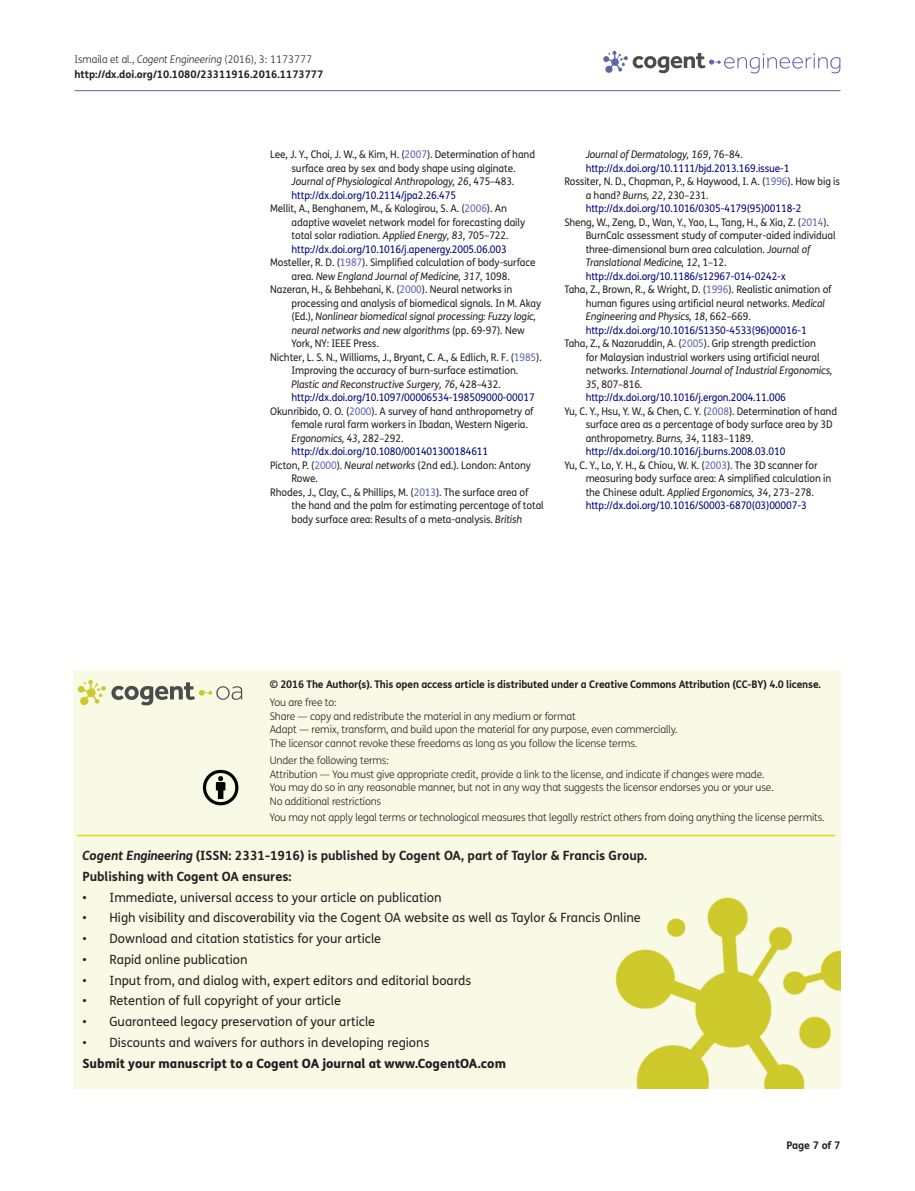
<style>
.page{position:relative;width:915px;height:1191px;background:#fff}
.page>*{position:absolute;margin:0;border:0;box-sizing:border-box;transform-origin:0 0}
.t1{font:12.75px "FS Me Pro";color:#231f20}
.t2{font:700 12.75px/20.7px "FS Me Pro";color:#231f20}
.t3{font:800 12.75px "FS Me Pro";color:#231f20}
.t4{font:10.5px "FS Me Pro";letter-spacing:-.01em;color:#231f20;scale:.95 1}
.t5{font:300 10.5px/13.5px "FS Me Pro";letter-spacing:-.015em;color:#231f20}
.t6{font:10.5px "FS Me Pro";letter-spacing:-.01em;color:#000080;scale:.95 1}
.t7{font:italic 10.5px "FS Me Pro";letter-spacing:-.01em;color:#231f20;scale:.95 1}
.t8{font:700 10.5px/15px "FS Me Pro";letter-spacing:-.015em;color:#231f20}
.s1{font-weight:300}
.s2{font-weight:300;font-style:italic}
.s3{color:#5e65ae}
.s4{font-style:normal}
.s5{font-style:italic}
</style>
<div class="page">
<svg style="left:603px;top:51px;width:237px;height:22px"></svg>
<hr style="left:74px;top:90px;width:766px;height:1px;background:#5e65ae">
<div style="left:74px;top:671px;width:766px;height:417px;background:#f9fae6"></div>
<svg style="left:78px;top:680px;width:164px;height:25px;background:#d2d3ba"></svg>
<svg style="left:203px;top:770px;width:35px;height:35px"></svg>
<hr style="left:77px;top:835px;width:757px;height:1px;background:#dcdc1e">
<p class="t8" style="left:74px;top:51px;width:250px"><span class="s1">Ismaila et al.,</span> <span class="s2">Cogent Engineering</span> <span class="s1">(2016), 3: 1173777 </span>http://dx.doi.org/10.1080/23311916.2016.1173777</p>
<p class="t4" style="left:270px;top:147px;width:280px">Lee, J. Y., Choi, J. W., &amp; Kim, H. (<span class="s3">2007</span>). Determination of hand</p>
<p class="t4" style="left:291px;top:161px;width:237px">surface area by sex and body shape using alginate.</p>
<p class="t7" style="left:291px;top:174px;width:236px">Journal of Physiological Anthropology, 26<span class="s4">, 475–483.</span></p>
<p class="t6" style="left:291px;top:188px;width:175px">http://dx.doi.org/10.2114/jpa2.26.475</p>
<p class="t4" style="left:270px;top:201px;width:251px">Mellit, A., Benghanem, M., &amp; Kalogirou, S. A. (<span class="s3">2006</span>). An</p>
<p class="t4" style="left:291px;top:215px;width:247px">adaptive wavelet network model for forecasting daily</p>
<p class="t4" style="left:291px;top:228px;width:230px">total solar radiation. <span class="s5">Applied Energy, 83</span>, 705–722.</p>
<p class="t6" style="left:291px;top:242px;width:228px">http://dx.doi.org/10.1016/j.apenergy.2005.06.003</p>
<p class="t4" style="left:270px;top:255px;width:281px">Mosteller, R. D. (<span class="s3">1987</span>). Simplified calculation of body-surface</p>
<p class="t7" style="left:291px;top:269px;width:231px"><span class="s4">area.</span> New England Journal of Medicine, 317<span class="s4">, 1098.</span></p>
<p class="t4" style="left:270px;top:282px;width:256px">Nazeran, H., &amp; Behbehani, K. (<span class="s3">2000</span>). Neural networks in</p>
<p class="t4" style="left:291px;top:296px;width:264px">processing and analysis of biomedical signals. In M. Akay</p>
<p class="t7" style="left:291px;top:309px;width:259px"><span class="s4">(Ed.),</span> Nonlinear biomedical signal processing: Fuzzy logic,</p>
<p class="t7" style="left:291px;top:323px;width:247px">neural networks and new algorithms <span class="s4">(pp. 69-97). New</span></p>
<p class="t4" style="left:291px;top:336px;width:93px">York, NY: IEEE Press.</p>
<p class="t4" style="left:270px;top:350px;width:287px">Nichter, L. S. N., Williams, J., Bryant, C. A., &amp; Edlich, R. F. (<span class="s3">1985</span>).</p>
<p class="t4" style="left:291px;top:363px;width:240px">Improving the accuracy of burn-surface estimation.</p>
<p class="t7" style="left:291px;top:377px;width:222px">Plastic and Reconstructive Surgery, 76<span class="s4">, 428–432.</span></p>
<p class="t6" style="left:291px;top:390px;width:257px">http://dx.doi.org/10.1097/00006534-198509000-00017</p>
<p class="t4" style="left:270px;top:404px;width:278px">Okunribido, O. O. (<span class="s3">2000</span>). A survey of hand anthropometry of</p>
<p class="t4" style="left:291px;top:417px;width:250px">female rural farm workers in Ibadan, Western Nigeria.</p>
<p class="t7" style="left:291px;top:431px;width:119px">Ergonomics, 43<span class="s4">, 282–292.</span></p>
<p class="t6" style="left:291px;top:444px;width:208px">http://dx.doi.org/10.1080/001401300184611</p>
<p class="t4" style="left:270px;top:458px;width:275px">Picton, P. (<span class="s3">2000</span>). <span class="s5">Neural networks</span> (2nd ed.). London: Antony</p>
<p class="t4" style="left:291px;top:471px;width:29px">Rowe.</p>
<p class="t4" style="left:270px;top:485px;width:273px">Rhodes, J., Clay, C., &amp; Phillips, M. (<span class="s3">2013</span>). The surface area of</p>
<p class="t4" style="left:291px;top:498px;width:267px">the hand and the palm for estimating percentage of total</p>
<p class="t4" style="left:291px;top:512px;width:244px">body surface area: Results of a meta-analysis. <span class="s5">British</span></p>
<p class="t7" style="left:585px;top:147px;width:167px">Journal of Dermatology, 169<span class="s4">, 76–84.</span></p>
<p class="t6" style="left:585px;top:161px;width:216px">http://dx.doi.org/10.1111/bjd.2013.169.issue-1</p>
<p class="t4" style="left:564px;top:174px;width:291px">Rossiter, N. D., Chapman, P., &amp; Haywood, I. A. (<span class="s3">1996</span>). How big is</p>
<p class="t4" style="left:585px;top:188px;width:131px">a hand? <span class="s5">Burns, 22</span>, 230–231.</p>
<p class="t6" style="left:585px;top:201px;width:229px">http://dx.doi.org/10.1016/0305-4179(95)00118-2</p>
<p class="t4" style="left:564px;top:215px;width:280px">Sheng, W., Zeng, D., Wan, Y., Yao, L., Tang, H., &amp; Xia, Z. (<span class="s3">2014</span>).</p>
<p class="t4" style="left:585px;top:228px;width:265px">BurnCalc assessment study of computer-aided individual</p>
<p class="t4" style="left:585px;top:242px;width:238px">three-dimensional burn area calculation. <span class="s5">Journal of</span></p>
<p class="t7" style="left:585px;top:255px;width:150px">Translational Medicine, 12<span class="s4">, 1–12.</span></p>
<p class="t6" style="left:585px;top:269px;width:212px">http://dx.doi.org/10.1186/s12967-014-0242-x</p>
<p class="t4" style="left:564px;top:282px;width:283px">Taha, Z., Brown, R., &amp; Wright, D. (<span class="s3">1996</span>). Realistic animation of</p>
<p class="t4" style="left:585px;top:296px;width:253px">human figures using artificial neural networks. <span class="s5">Medical</span></p>
<p class="t7" style="left:585px;top:309px;width:175px">Engineering and Physics, 18<span class="s4">, 662–669.</span></p>
<p class="t6" style="left:585px;top:323px;width:234px">http://dx.doi.org/10.1016/S1350-4533(96)00016-1</p>
<p class="t4" style="left:564px;top:336px;width:266px">Taha, Z., &amp; Nazaruddin, A. (<span class="s3">2005</span>). Grip strength prediction</p>
<p class="t4" style="left:585px;top:350px;width:248px">for Malaysian industrial workers using artificial neural</p>
<p class="t7" style="left:585px;top:363px;width:261px"><span class="s4">networks.</span> International Journal of Industrial Ergonomics,</p>
<p class="t4" style="left:585px;top:377px;width:61px"><span class="s5">35</span>, 807–816.</p>
<p class="t6" style="left:585px;top:390px;width:212px">http://dx.doi.org/10.1016/j.ergon.2004.11.006</p>
<p class="t4" style="left:564px;top:404px;width:288px">Yu, C. Y., Hsu, Y. W., &amp; Chen, C. Y. (<span class="s3">2008</span>). Determination of hand</p>
<p class="t4" style="left:585px;top:417px;width:261px">surface area as a percentage of body surface area by 3D</p>
<p class="t4" style="left:585px;top:431px;width:178px">anthropometry. <span class="s5">Burns, 34</span>, 1183–1189.</p>
<p class="t6" style="left:585px;top:444px;width:212px">http://dx.doi.org/10.1016/j.burns.2008.03.010</p>
<p class="t4" style="left:564px;top:458px;width:268px">Yu, C. Y., Lo, Y. H., &amp; Chiou, W. K. (<span class="s3">2003</span>). The 3D scanner for</p>
<p class="t4" style="left:585px;top:471px;width:260px">measuring body surface area: A simplified calculation in</p>
<p class="t4" style="left:585px;top:485px;width:242px">the Chinese adult. <span class="s5">Applied Ergonomics, 34</span>, 273–278.</p>
<p class="t6" style="left:585px;top:498px;width:234px">http://dx.doi.org/10.1016/S0003-6870(03)00007-3</p>
<p class="t8" style="left:270px;top:676px;width:552px">© 2016 The Author(s). This open access article is distributed under a Creative Commons Attribution (CC-BY) 4.0 license.</p>
<p class="t5" style="left:270px;top:695px;width:409px">You are free to:<br>Share — copy and redistribute the material in any medium or format<br>Adapt — remix, transform, and build upon the material for any purpose, even commercially.<br>The licensor cannot revoke these freedoms as long as you follow the license terms.</p>
<p class="t5" style="left:270px;top:753px;width:505px">Under the following terms:<br>Attribution — You must give appropriate credit, provide a link to the license, and indicate if changes were made.<br>You may do so in any reasonable manner, but not in any way that suggests the licensor endorses you or your use.<br>No additional restrictions</p>
<p class="t5" style="left:270px;top:810px;width:556px">You may not apply legal terms or technological measures that legally restrict others from doing anything the license permits.</p>
<p class="t2" style="left:82px;top:844px;width:566px"><span class="s5">Cogent Engineering</span> (ISSN: 2331-1916) is published by Cogent OA, part of Taylor &amp; Francis Group.<br>Publishing with Cogent OA ensures:</p>
<p class="t1" style="left:82px;top:888px;width:360px">• Immediate, universal access to your article on publication</p>
<p class="t1" style="left:82px;top:909px;width:559px">• High visibility and discoverability via the Cogent OA website as well as Taylor &amp; Francis Online</p>
<p class="t1" style="left:82px;top:930px;width:300px">• Download and citation statistics for your article</p>
<p class="t1" style="left:82px;top:950px;width:166px">• Rapid online publication</p>
<p class="t1" style="left:82px;top:971px;width:390px">• Input from, and dialog with, expert editors and editorial boards</p>
<p class="t1" style="left:82px;top:992px;width:260px">• Retention of full copyright of your article</p>
<p class="t1" style="left:82px;top:1013px;width:294px">• Guaranteed legacy preservation of your article</p>
<p class="t1" style="left:82px;top:1033px;width:348px">• Discounts and waivers for authors in developing regions</p>
<p class="t3" style="left:82px;top:1053px;width:425px">Submit your manuscript to a Cogent OA journal at www.CogentOA.com</p>
<p class="t8" style="left:786px;top:1137px;width:56px">Page 7 of 7</p>
</div>
